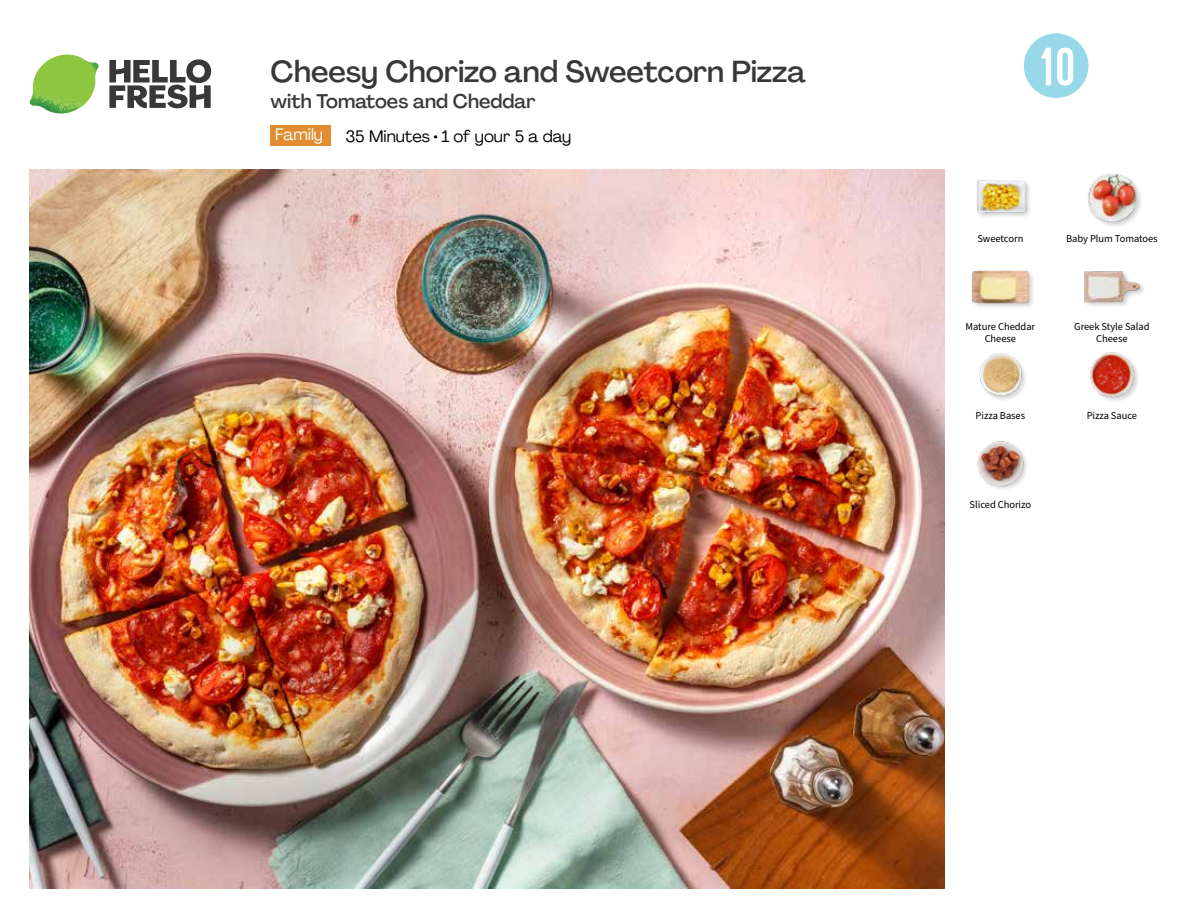
<style>
.page{position:relative;width:1188px;height:918px;background:#fff}
.page>*{position:absolute;margin:0;border:0;box-sizing:border-box;transform-origin:0 0}
.t1{font:54px "Kapra";color:#fff}
.t2{font:500 30px "Agrandir";letter-spacing:-.005em;color:#383839}
.t3{font:500 19.5px "Agrandir";color:#383839}
.t4{font:16.5px "Agrandir";color:#000}
.t5{font:16.5px "Agrandir";color:#fff}
.t6{font:10.5px/12px "Source Sans Pro";letter-spacing:-.005em;color:#000;text-align:center}
</style>
<div class="page">
<svg style="left:109px;top:59px;width:102px;height:49px"></svg>
<img style="left:30px;top:55px;width:69px;height:59px">
<img style="left:30px;top:170px;width:915px;height:718px">
<div style="left:271px;top:125px;width:60px;height:20px;background:#e18c31"></div>
<img style="left:979px;top:353px;width:47px;height:47px">
<img style="left:977px;top:441px;width:50px;height:48px">
<img style="left:1090px;top:352px;width:48px;height:49px">
<div style="left:976px;top:179px;width:57px;height:41px;background:#fafafa"></div>
<img style="left:977px;top:180px;width:52px;height:36px">
<div style="left:972px;top:270px;width:64px;height:40px;background:#000;opacity:.2"></div>
<img style="left:972px;top:270px;width:57px;height:40px">
<div style="left:1083px;top:270px;width:64px;height:39px;background:#000;opacity:.2"></div>
<img style="left:1083px;top:270px;width:58px;height:39px">
<div style="left:1086px;top:172px;width:58px;height:57px;background:#000;opacity:.2"></div>
<img style="left:1088px;top:173px;width:48px;height:49px">
<svg style="left:1023px;top:33px;width:66px;height:65px"></svg>
<h2 class="t2" style="left:271px;top:53px;width:537px">Cheesy Chorizo and Sweetcorn Pizza</h2>
<h3 class="t3" style="left:271px;top:89px;width:267px">with Tomatoes and Cheddar</h3>
<h3 class="t5" style="left:275px;top:124px;width:49px">Family</h3>
<h3 class="t4" style="left:345px;top:126px;width:227px">35 Minutes • 1 of your 5 a day</h3>
<h1 class="t1" style="left:1040px;top:36px;width:36px">10</h1>
<p class="t6" style="left:977px;top:232px;width:48px">Sweetcorn</p>
<p class="t6" style="left:1066px;top:232px;width:93px">Baby Plum Tomatoes</p>
<p class="t6" style="left:966px;top:321px;width:71px">Mature Cheddar<br>Cheese</p>
<p class="t6" style="left:1074px;top:321px;width:77px">Greek Style Salad<br>Cheese</p>
<p class="t6" style="left:976px;top:410px;width:51px">Pizza Bases</p>
<p class="t6" style="left:1087px;top:410px;width:52px">Pizza Sauce</p>
<p class="t6" style="left:970px;top:499px;width:63px">Sliced Chorizo</p>
</div>
